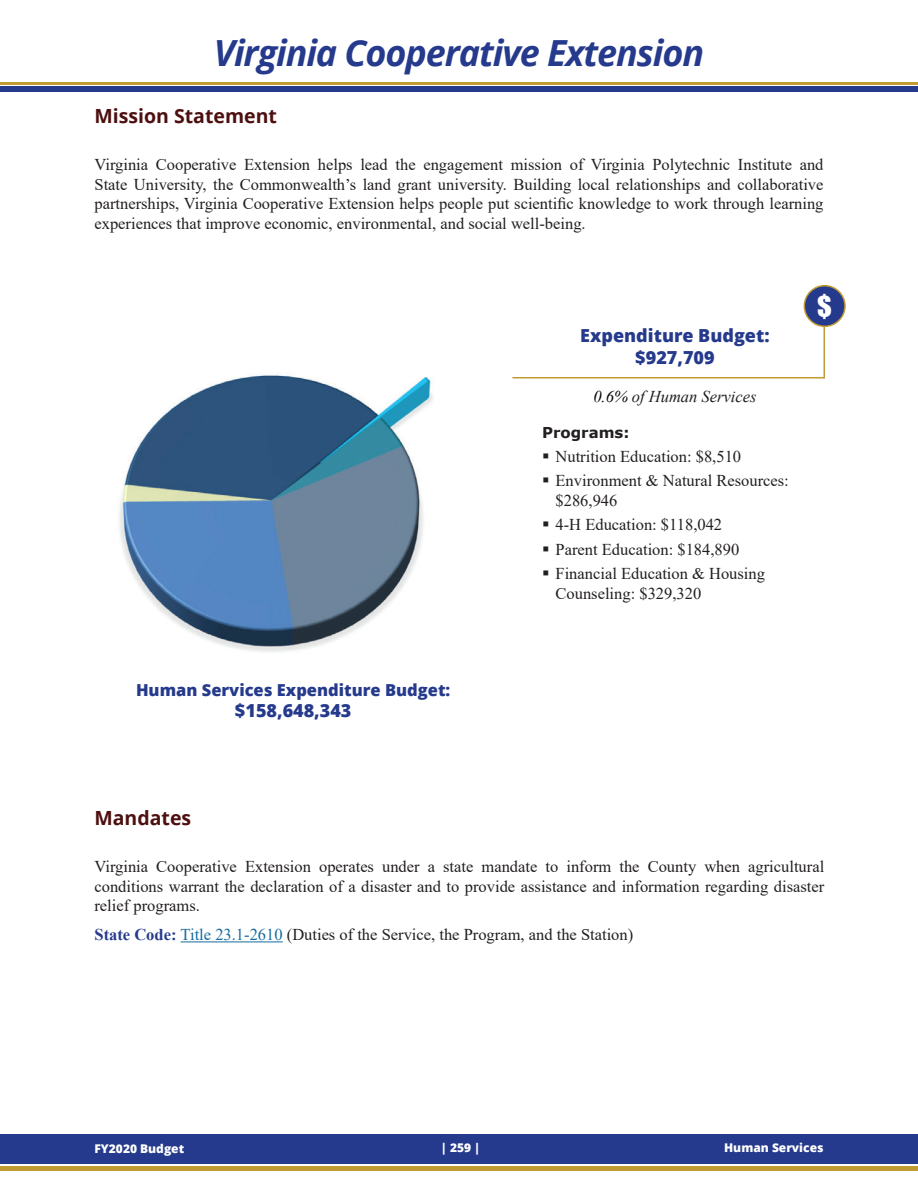
<style>
.page{position:relative;width:918px;height:1188px;background:#fff}
.page>*{position:absolute;margin:0;border:0;box-sizing:border-box;transform-origin:0 0}
.t1{font:italic 700 36px "Open Sans";letter-spacing:-.03em;color:#253a8c}
.t2{font:27px "Impact";color:#fff}
.t3{font:700 19.5px "Open Sans";color:#4d0f0f}
.t4{font:800 18px/21.6px "Open Sans";color:#253a8c;text-align:center}
.t5{font:16.5px/19.8px "Times New Roman";color:#231f20}
.t6{font:800 16.5px "Open Sans";color:#253a8c}
.t7{font:italic 16.5px "Times New Roman";color:#231f20}
.t8{font:700 15px "Verdana";color:#231f20}
.t9{font:800 12px "Open Sans";color:#fff}
.s1{color:#040503}
.s2{font-weight:700;color:#253a8c}
.s3{color:#146c9d}
</style>
<div class="page">
<hr style="left:0;top:1166px;width:918px;height:4px;background:#c09a32">
<div style="left:0;top:1134px;width:918px;height:30px;background:#253a8c"></div>
<hr style="left:0;top:82px;width:918px;height:3px;background:#c09a32">
<div style="left:0;top:86px;width:918px;height:6px;background:#253a8c"></div>
<hr style="left:512px;top:377px;width:312px;height:1px;background:#c09a32">
<hr style="left:824px;top:327px;width:1px;height:51px;background:#c09a32">
<div style="left:804px;top:286px;width:41px;height:40px;background:#253a8c;border-radius:50%"></div>
<div style="left:804px;top:285px;width:42px;height:42px;border:2px solid #c09a32;border-radius:50%"></div>
<hr style="left:181px;top:942px;width:102px;height:1px;background:#146c9d">
<svg style="left:119px;top:375px;width:314px;height:277px"></svg>
<h1 class="t1" style="left:214px;top:28px;width:492px">Virginia Cooperative Extension</h1>
<p class="t3" style="left:94px;top:102px;width:184px">Mission Statement</p>
<p class="t5" style="left:94px;top:154px;width:731px;text-align:justify">Virginia Cooperative Extension helps lead the engagement mission of Virginia Polytechnic Institute and State University, the Commonwealth’s land grant university. Building local relationships and collaborative partnerships, Virginia Cooperative Extension helps people put scientific knowledge to work through learning experiences that improve economic, environmental, and social well-being.</p>
<p class="t6" style="left:136px;top:677px;width:316px">Human Services Expenditure Budget:</p>
<p class="t4" style="left:235px;top:699px;width:118px">$158,648,343</p>
<p class="t4" style="left:580px;top:324px;width:191px">Expenditure Budget: $927,709</p>
<p class="t7" style="left:593px;top:385px;width:165px"><span class="s1">0.6%</span> of Human Services</p>
<p class="t8" style="left:542px;top:422px;width:89px">Programs:</p>
<p class="t5" style="left:542px;top:446px;width:201px">▪ Nutrition Education: $8,510</p>
<p class="t5" style="left:556px;top:470px;width:235px;text-indent:-13px">▪ Environment &amp; Natural Resources: $286,946</p>
<p class="t5" style="left:542px;top:514px;width:182px">▪ 4-H Education: $118,042</p>
<p class="t5" style="left:542px;top:539px;width:199px">▪ Parent Education: $184,890</p>
<p class="t5" style="left:556px;top:563px;width:211px;text-indent:-13px">▪ Financial Education &amp; Housing<br>Counseling: $329,320</p>
<h2 class="t2" style="left:817px;top:285px;width:16px">$</h2>
<p class="t3" style="left:94px;top:804px;width:98px">Mandates</p>
<p class="t5" style="left:94px;top:856px;width:731px;text-align:justify">Virginia Cooperative Extension operates under a state mandate to inform the County when agricultural conditions warrant the declaration of a disaster and to provide assistance and information regarding disaster relief programs.</p>
<p class="t5" style="left:94px;top:924px;width:540px"><span class="s2">State Code:</span> <span class="s3">Title 23.1-2610</span> (Duties of the Service, the Program, and the Station)</p>
<p class="t9" style="left:94px;top:1140px;width:91px">FY2020 Budget</p>
<p class="t9" style="left:441px;top:1139px;width:41px">| 259 |</p>
<p class="t9" style="left:724px;top:1138px;width:101px">Human Services</p>
</div>
